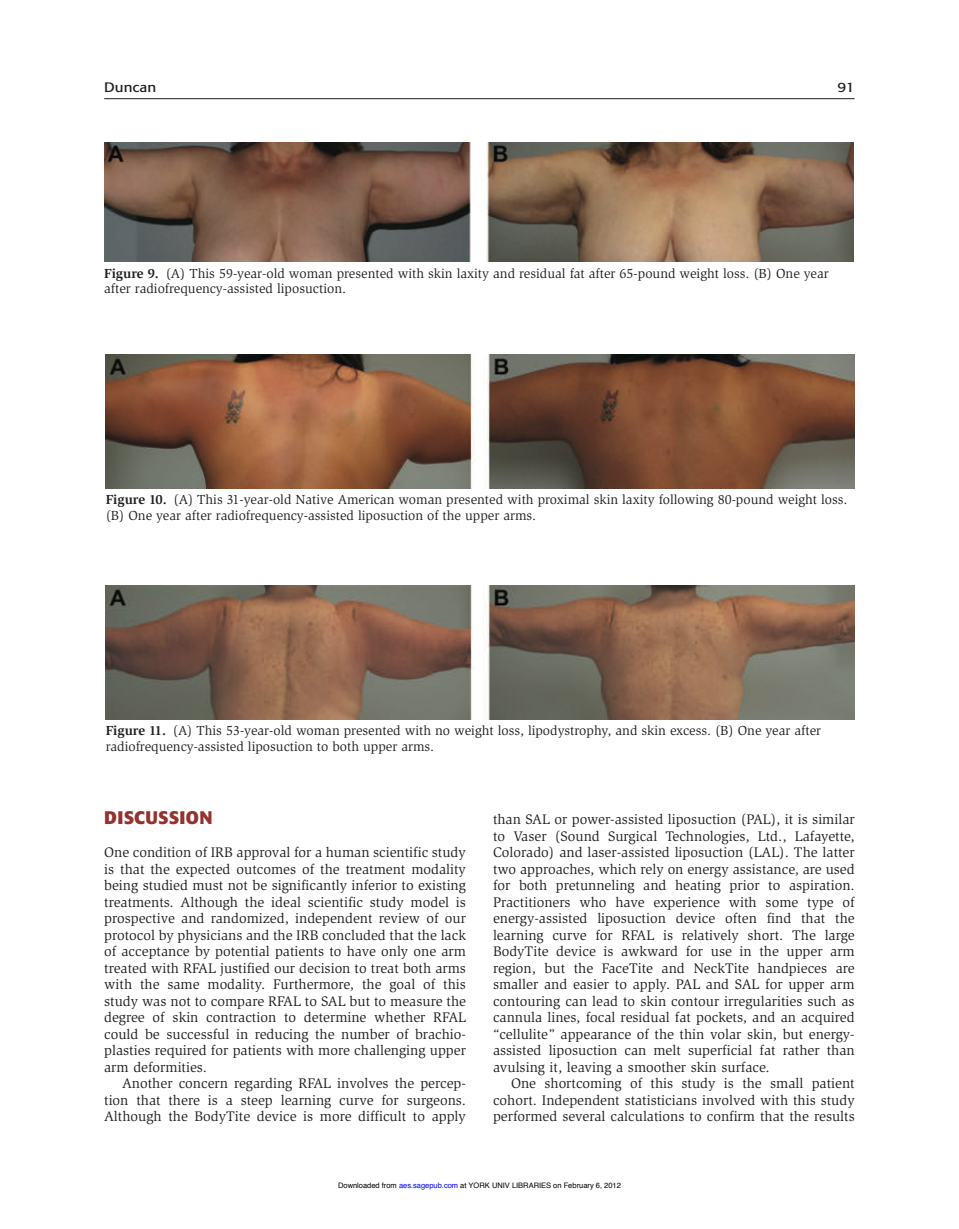
<style>
.page{position:relative;width:959px;height:1229px;background:#fff}
.page>*{position:absolute;margin:0;border:0;box-sizing:border-box;transform-origin:0 0}
.t1{font:700 18px "Formata";letter-spacing:.02em;color:#943230}
.t2{font:14.25px/16.5px "Slimbach";color:#231f20;text-align:justify}
.t3{font:13.5px/15.8px "Slimbach";color:#231f20}
.t4{font:13.5px "Formata";color:#231f20;scale:1.12 1}
.t5{font:7.5px "Helvetica";color:#000}
.s1{font-weight:700}
.s2{color:#00f}
</style>
<div class="page">
<hr style="left:104px;top:98px;width:750px;height:1px;background:#231f20">
<img style="left:104px;top:142px;width:749px;height:120px">
<img style="left:106px;top:354px;width:748px;height:134px">
<img style="left:106px;top:585px;width:748px;height:134px">
<p class="t4" style="left:104px;top:79px;width:48px">Duncan</p>
<p class="t4" style="left:837px;top:79px;width:17px">91</p>
<p class="t3" style="left:104px;top:265px;width:726px"><span class="s1">Figure 9.</span> (A) This 59-year-old woman presented with skin laxity and residual fat after 65-pound weight loss. (B) One year after radiofrequency-assisted liposuction.</p>
<p class="t3" style="left:106px;top:492px;width:743px"><span class="s1">Figure 10.</span> (A) This 31-year-old Native American woman presented with proximal skin laxity following 80-pound weight loss. (B) One year after radiofrequency-assisted liposuction of the upper arms.</p>
<p class="t3" style="left:106px;top:722px;width:717px"><span class="s1">Figure 11.</span> (A) This 53-year-old woman presented with no weight loss, lipodystrophy, and skin excess. (B) One year after radiofrequency-assisted liposuction to both upper arms.</p>
<p class="t1" style="left:104px;top:806px;width:110px">DISCUSSION</p>
<p class="t2" style="left:104px;top:844px;width:363px">One condition of IRB approval for a human scientific study is that the expected outcomes of the treatment modality being studied must not be significantly inferior to existing treatments. Although the ideal scientific study model is prospective and randomized, independent review of our protocol by physicians and the IRB concluded that the lack of acceptance by potential patients to have only one arm treated with RFAL justified our decision to treat both arms with the same modality. Furthermore, the goal of this study was not to compare RFAL to SAL but to measure the degree of skin contraction to determine whether RFAL could be successful in reducing the number of brachio&shy;plasties required for patients with more challenging upper arm deformities.</p>
<p class="t2" style="left:104px;top:1075px;width:363px;text-indent:18px">Another concern regarding RFAL involves the percep&shy;tion that there is a steep learning curve for surgeons.<br>Although the BodyTite device is more difficult to apply</p>
<p class="t2" style="left:493px;top:811px;width:363px">than SAL or power-assisted liposuction (PAL), it is similar to Vaser (Sound Surgical Technologies, Ltd., Lafayette, Colorado) and laser-assisted liposuction (LAL). The latter two approaches, which rely on energy assistance, are used for both pretunneling and heating prior to aspiration.<br>Practitioners who have experience with some type of energy-assisted liposuction device often find that the learning curve for RFAL is relatively short. The large BodyTite device is awkward for use in the upper arm region, but the FaceTite and NeckTite handpieces are smaller and easier to apply. PAL and SAL for upper arm contouring can lead to skin contour irregularities such as cannula lines, focal residual fat pockets, and an acquired “cellulite” appearance of the thin volar skin, but energy&shy;assisted liposuction can melt superficial fat rather than avulsing it, leaving a smoother skin surface.</p>
<p class="t2" style="left:493px;top:1075px;width:363px;text-indent:18px">One shortcoming of this study is the small patient cohort. Independent statisticians involved with this study performed several calculations to confirm that the results</p>
<p class="t5" style="left:338px;top:1182px;width:284px">Downloaded from <span class="s2">aes.sagepub.com</span> at YORK UNIV LIBRARIES on February 6, 2012</p>
</div>
